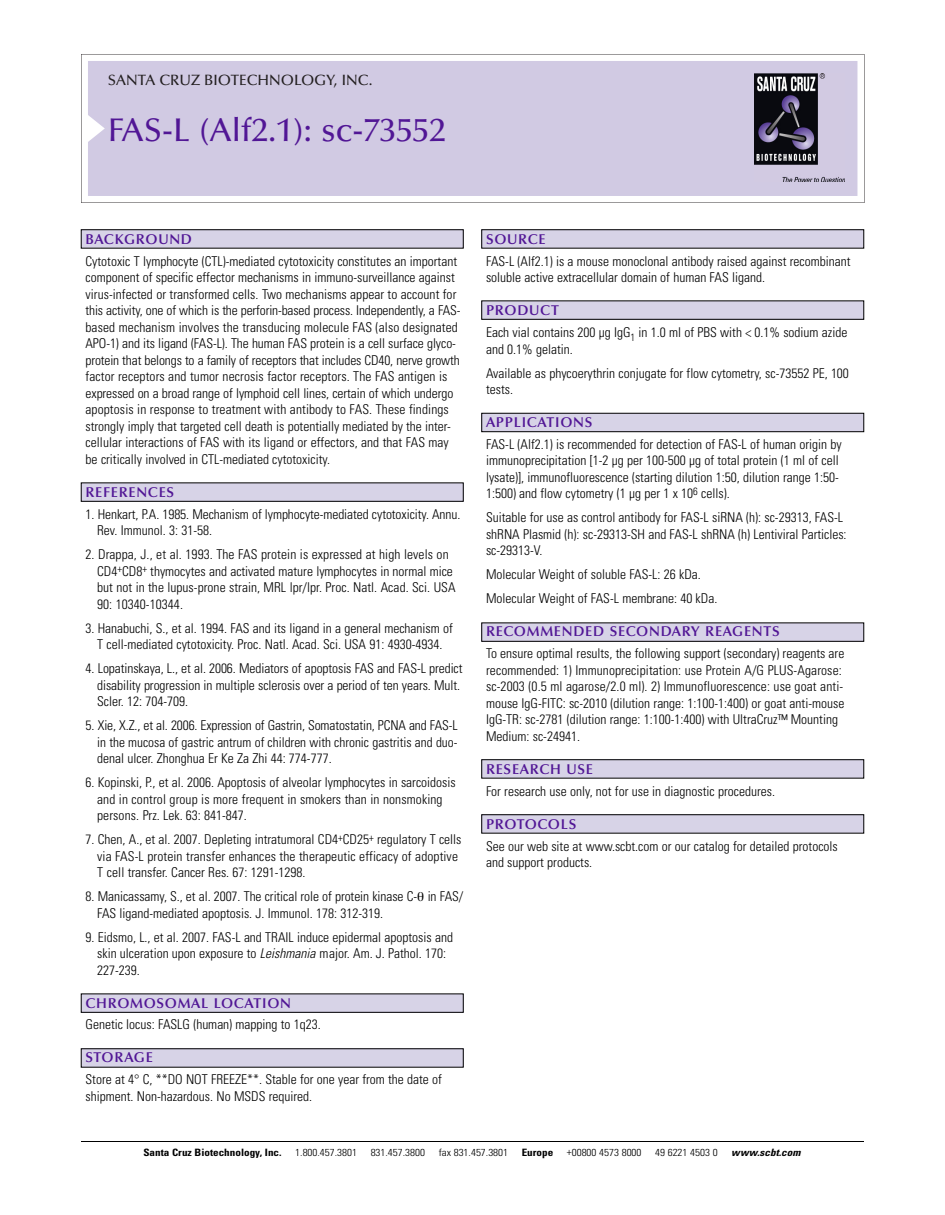
<style>
.page{position:relative;width:945px;height:1215px;background:#fff}
.page>*{position:absolute;margin:0;border:0;box-sizing:border-box;transform-origin:0 0}
.t1{font:500 33px "Optima";color:#511695}
.t2{font:500 15px "Optima";color:#231f20}
.t3{font:600 14.25px "Optima";letter-spacing:.05em;color:#511695}
.t4{font:300 condensed 13.5px/16.5px "Univers";color:#000}
.t5{font:300 condensed 10.2px "Univers";color:#000;scale:1.1 1}
.t6{font:700 condensed 10.2px "Univers";color:#000;scale:1.1 1}
.t7{font:italic 700 condensed 10.2px "Univers";letter-spacing:.005em;color:#000;scale:1.1 1}
.s1{font-style:italic}
</style>
<div class="page">
<div style="left:81px;top:230px;width:382px;height:18px;background:#d7d3e7"></div>
<div style="left:482px;top:230px;width:382px;height:18px;background:#d7d3e7"></div>
<div style="left:482px;top:301px;width:382px;height:18px;background:#d7d3e7"></div>
<div style="left:481px;top:301px;width:383px;height:19px;border:1px solid #000"></div>
<div style="left:482px;top:413px;width:382px;height:19px;background:#d7d3e7"></div>
<div style="left:481px;top:413px;width:383px;height:19px;border:1px solid #000"></div>
<div style="left:482px;top:623px;width:382px;height:18px;background:#d7d3e7"></div>
<div style="left:481px;top:623px;width:383px;height:19px;border:1px solid #000"></div>
<div style="left:482px;top:760px;width:382px;height:18px;background:#d7d3e7"></div>
<div style="left:481px;top:759px;width:383px;height:19px;border:1px solid #000"></div>
<div style="left:482px;top:815px;width:382px;height:18px;background:#d7d3e7"></div>
<div style="left:481px;top:814px;width:383px;height:19px;border:1px solid #000"></div>
<div style="left:81px;top:483px;width:382px;height:18px;background:#d7d3e7"></div>
<div style="left:81px;top:483px;width:383px;height:19px;border:1px solid #000"></div>
<div style="left:81px;top:994px;width:382px;height:18px;background:#d7d3e7"></div>
<div style="left:81px;top:994px;width:383px;height:19px;border:1px solid #000"></div>
<div style="left:81px;top:1049px;width:382px;height:18px;background:#d7d3e7"></div>
<svg style="left:81px;top:54px;width:783px;height:149px"></svg>
<div style="left:88px;top:61px;width:769px;height:135px;background:#d1cae3"></div>
<img style="left:755px;top:74px;width:90px;height:108px">
<hr style="left:81px;top:1141px;width:783px;height:1px;background:#000">
<p class="t2" style="left:108px;top:74px;width:266px">SANTA CRUZ BIOTECHNOLOGY, INC.</p>
<h1 class="t1" style="left:108px;top:117px;width:339px">FAS-L (Alf2.1): sc-73552</h1>
<p class="t3" style="left:86px;top:233px;width:108px">BACKGROUND</p>
<p class="t4" style="left:86px;top:254px;width:377px">Cytotoxic T lymphocyte (CTL)-mediated cytotoxicity constitutes an important component of specific effector mechanisms in immuno-surveillance against virus-infected or transformed cells. Two mechanisms appear to account for this activity, one of which is the perforin-based process. Independently, a FAS&shy;based mechanism involves the transducing molecule FAS (also designated APO-1) and its ligand (FAS-L). The human FAS protein is a cell surface glyco&shy;protein that belongs to a family of receptors that includes CD40, nerve growth factor receptors and tumor necrosis factor receptors. The FAS antigen is expressed on a broad range of lymphoid cell lines, certain of which undergo apoptosis in response to treatment with antibody to FAS. These findings strongly imply that targeted cell death is potentially mediated by the inter&shy;cellular interactions of FAS with its ligand or effectors, and that FAS may be critically involved in CTL-mediated cytotoxicity.</p>
<p class="t3" style="left:86px;top:486px;width:90px">REFERENCES</p>
<p class="t4" style="left:97px;top:507px;width:365px;text-indent:-12px">1. Henkart, P.A. 1985. Mechanism of lymphocyte-mediated cytotoxicity. Annu.<br>Rev. Immunol. 3: 31-58.</p>
<p class="t4" style="left:97px;top:547px;width:360px;text-indent:-12px">2. Drappa, J., et al. 1993. The FAS protein is expressed at high levels on CD4<sup>+</sup>CD8<sup>+</sup> thymocytes and activated mature lymphocytes in normal mice but not in the lupus-prone strain, MRL lpr/lpr. Proc. Natl. Acad. Sci. USA 90: 10340-10344.</p>
<p class="t4" style="left:86px;top:621px;width:369px;text-align:center">3. Hanabuchi, S., et al. 1994. FAS and its ligand in a general mechanism of<br>T cell-mediated cytotoxicity. Proc. Natl. Acad. Sci. USA 91: 4930-4934.</p>
<p class="t4" style="left:97px;top:661px;width:367px;text-indent:-12px">4. Lopatinskaya, L., et al. 2006. Mediators of apoptosis FAS and FAS-L predict disability progression in multiple sclerosis over a period of ten years. Mult.<br>Scler. 12: 704-709.</p>
<p class="t4" style="left:97px;top:718px;width:362px;text-align:justify;text-indent:-12px">5. Xie, X.Z., et al. 2006. Expression of Gastrin, Somatostatin, PCNA and FAS-L in the mucosa of gastric antrum of children with chronic gastritis and duo&shy;denal ulcer. Zhonghua Er Ke Za Zhi 44: 774-777.</p>
<p class="t4" style="left:97px;top:775px;width:360px;text-indent:-12px">6. Kopinski, P., et al. 2006. Apoptosis of alveolar lymphocytes in sarcoidosis and in control group is more frequent in smokers than in nonsmoking persons. Prz. Lek. 63: 841-847.</p>
<p class="t4" style="left:97px;top:832px;width:366px;text-indent:-12px">7. Chen, A., et al. 2007. Depleting intratumoral CD4<sup>+</sup>CD25<sup>+</sup> regulatory T cells via FAS-L protein transfer enhances the therapeutic efficacy of adoptive<br>T cell transfer. Cancer Res. 67: 1291-1298.</p>
<p class="t4" style="left:97px;top:889px;width:368px;text-indent:-12px">8. Manicassamy, S., et al. 2007. The critical role of protein kinase C- in FAS/<br>FAS ligand-mediated apoptosis. J. Immunol. 178: 312-319.</p>
<p class="t4" style="left:97px;top:930px;width:357px;text-indent:-12px">9. Eidsmo, L., et al. 2007. FAS-L and TRAIL induce epidermal apoptosis and skin ulceration upon exposure to <span class="s1">Leishmania</span> major. Am. J. Pathol. 170:<br>227-239.</p>
<p class="t3" style="left:86px;top:997px;width:207px">CHROMOSOMAL LOCATION</p>
<p class="t4" style="left:86px;top:1018px;width:237px">Genetic locus: FASLG (human) mapping to 1q23.</p>
<p class="t3" style="left:86px;top:1052px;width:69px">STORAGE</p>
<p class="t4" style="left:86px;top:1073px;width:358px">Store at 4° C, **DO NOT FREEZE**. Stable for one year from the date of shipment. Non-hazardous. No MSDS required.</p>
<p class="t3" style="left:486px;top:233px;width:61px">SOURCE</p>
<p class="t4" style="left:486px;top:254px;width:366px">FAS-L (Alf2.1) is a mouse monoclonal antibody raised against recombinant soluble active extracellular domain of human FAS ligand.</p>
<p class="t3" style="left:486px;top:305px;width:74px">PRODUCT</p>
<p class="t4" style="left:486px;top:325px;width:363px">Each vial contains 200 µg IgG<sub>1</sub> in 1.0 ml of PBS with &lt; 0.1% sodium azide and 0.1% gelatin.</p>
<p class="t4" style="left:486px;top:366px;width:364px">Available as phycoerythrin conjugate for flow cytometry, sc-73552 PE, 100 tests.</p>
<p class="t3" style="left:486px;top:417px;width:108px">APPLICATIONS</p>
<p class="t4" style="left:486px;top:437px;width:357px">FAS-L (Alf2.1) is recommended for detection of FAS-L of human origin by immunoprecipitation [1-2 µg per 100-500 µg of total protein (1 ml of cell lysate)], immunofluorescence (starting dilution 1:50, dilution range 1:50- 1:500) and flow cytometry (1 µg per 1 x 10<sup>6</sup> cells).</p>
<p class="t4" style="left:486px;top:511px;width:362px">Suitable for use as control antibody for FAS-L siRNA (h): sc-29313, FAS-L shRNA Plasmid (h): sc-29313-SH and FAS-L shRNA (h) Lentiviral Particles: sc-29313-V.</p>
<p class="t4" style="left:486px;top:564px;width:233px;line-height:24px">Molecular Weight of soluble FAS-L: 26 kDa.<br>Molecular Weight of FAS-L membrane: 40 kDa.</p>
<p class="t3" style="left:486px;top:626px;width:295px">RECOMMENDED SECONDARY REAGENTS</p>
<p class="t4" style="left:486px;top:647px;width:360px">To ensure optimal results, the following support (secondary) reagents are recommended: 1) Immunoprecipitation: use Protein A/G PLUS-Agarose: sc-2003 (0.5 ml agarose/2.0 ml). 2) Immunofluorescence: use goat anti&shy;mouse IgG-FITC: sc-2010 (dilution range: 1:100-1:400) or goat anti-mouse IgG-TR: sc-2781 (dilution range: 1:100-1:400) with UltraCruz™ Mounting Medium: sc-24941.</p>
<p class="t3" style="left:486px;top:763px;width:109px">RESEARCH USE</p>
<p class="t4" style="left:486px;top:784px;width:290px">For research use only, not for use in diagnostic procedures.</p>
<p class="t3" style="left:486px;top:818px;width:92px">PROTOCOLS</p>
<p class="t4" style="left:486px;top:839px;width:353px">See our web site at www.scbt.com or our catalog for detailed protocols and support products.</p>
<p class="t6" style="left:143px;top:1148px;width:127px">Santa Cruz Biotechnology, Inc.</p>
<p class="t5" style="left:295px;top:1148px;width:58px">1.800.457.3801</p>
<p class="t5" style="left:371px;top:1148px;width:51px">831.457.3800</p>
<p class="t5" style="left:439px;top:1148px;width:65px">fax 831.457.3801</p>
<p class="t6" style="left:522px;top:1148px;width:30px">Europe</p>
<p class="t5" style="left:567px;top:1148px;width:69px">+00800 4573 8000</p>
<p class="t5" style="left:655px;top:1148px;width:58px">49 6221 4503 0</p>
<p class="t7" style="left:731px;top:1148px;width:64px">www.scbt.com</p>
</div>
